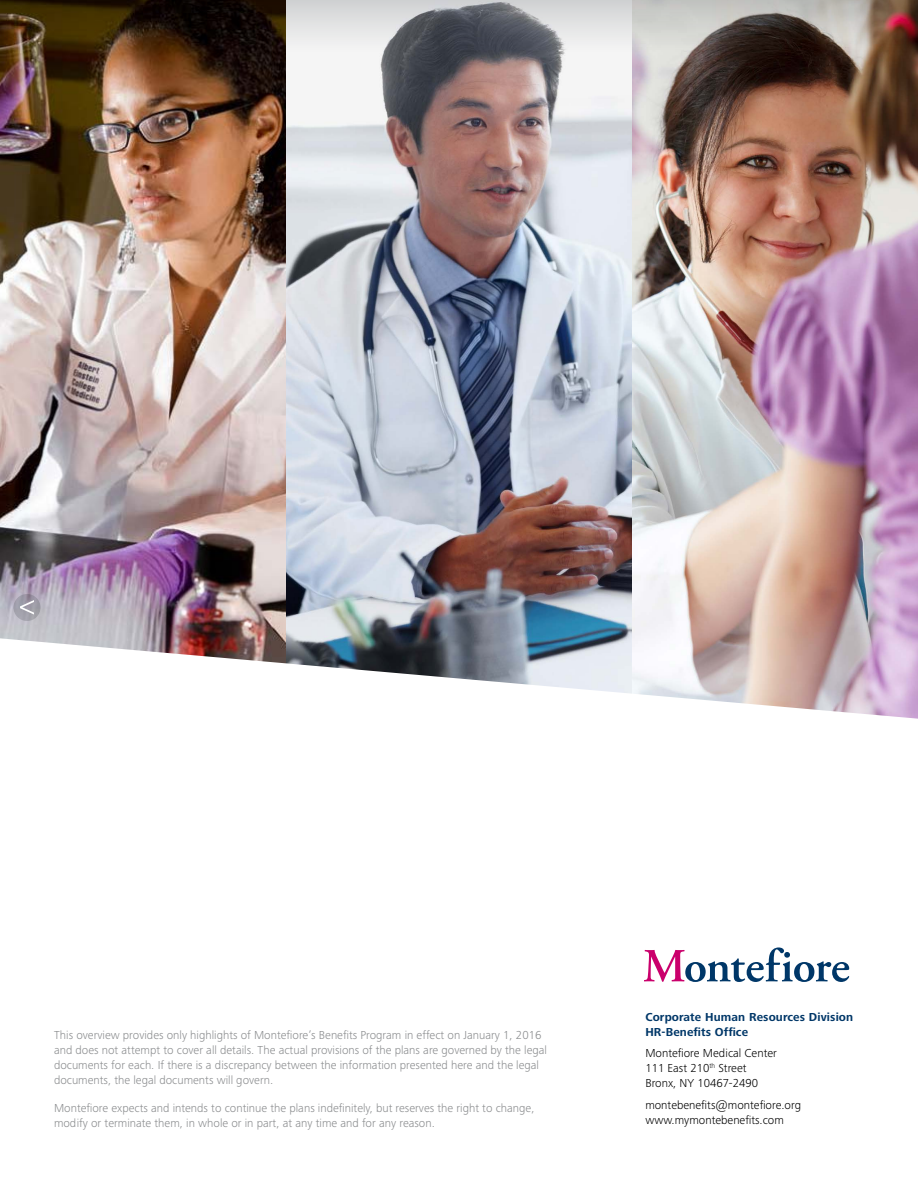
<style>
.page{position:relative;width:918px;height:1188px;background:#fff}
.page>*{position:absolute;margin:0;border:0;box-sizing:border-box;transform-origin:0 0}
.t1{font:300 12px/15px "Frutiger Next Pro";color:#8a8c8e}
.t2{font:300 12px/15px "Frutiger Next Pro";color:#000}
.t3{font:700 12px/15px "Frutiger Next Pro";letter-spacing:.01em;color:#003768}
</style>
<div class="page">
<img style="left:631px;top:55px;width:287px;height:583px">
<img style="left:0;top:55px;width:287px;height:583px">
<img style="left:287px;top:55px;width:344px;height:583px">
<svg style="left:0;top:0;width:918px;height:55px"></svg>
<svg style="left:0;top:638px;width:918px;height:339px"></svg>
<svg style="left:644px;top:947px;width:205px;height:35px"></svg>
<svg style="left:14px;top:594px;width:26px;height:27px"></svg>
<svg style="left:20px;top:600px;width:14px;height:15px"></svg>
<p class="t1" style="left:54px;top:1027px;width:495px">This overview provides only highlights of Montefiore’s Benefits Program in effect on January 1, 2016 and does not attempt to cover all details. The actual provisions of the plans are governed by the legal documents for each. If there is a discrepancy between the information presented here and the legal documents, the legal documents will govern.</p>
<p class="t1" style="left:54px;top:1101px;width:482px">Montefiore expects and intends to continue the plans indefinitely, but reserves the right to change, modify or terminate them, in whole or in part, at any time and for any reason.</p>
<p class="t3" style="left:645px;top:1009px;width:209px">Corporate Human Resources Division<br>HR-Benefits Office</p>
<p class="t2" style="left:645px;top:1046px;width:133px">Montefiore Medical Center<br>111 East 210<sup>th</sup> Street<br>Bronx, NY 10467-2490</p>
<p class="t2" style="left:645px;top:1098px;width:157px">montebenefits@montefiore.org www.mymontebenefits.com</p>
</div>
